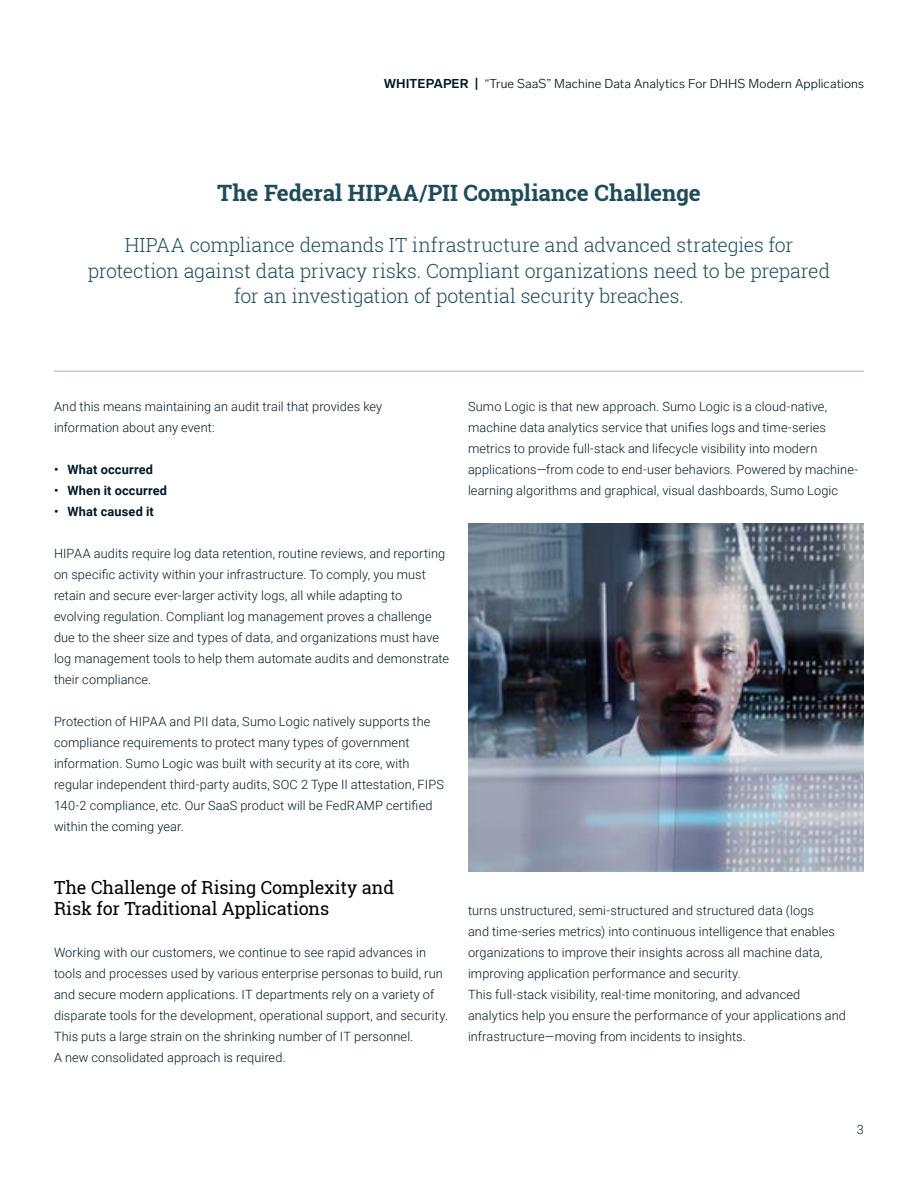
<style>
.page{position:relative;width:918px;height:1188px;background:#fff}
.page>*{position:absolute;margin:0;border:0;box-sizing:border-box;transform-origin:0 0}
.t1{font:700 22.5px "Roboto Slab";letter-spacing:-.005em;color:#1f4c5a}
.t2{font:300 19.5px/25.5px "Roboto Slab";letter-spacing:-.01em;color:#1f4c5a;text-align:center}
.t3{font:18px/21px "Roboto Slab";letter-spacing:-.01em;color:#000}
.t4{font:300 12.75px/21px "Roboto";letter-spacing:.01em;color:#001826}
.t5{font:300 12.75px "Lab Grotesque";letter-spacing:.01em;color:#001826}
.t6{font:700 12.75px "Roboto";letter-spacing:.015em;color:#001826}
.s1{font-weight:700}
.s2{font-weight:500}
</style>
<div class="page">
<hr style="left:54px;top:370px;width:810px;height:2px;background:#c2cbd3">
<img style="left:468px;top:524px;width:396px;height:348px">
<p class="t5" style="left:384px;top:76px;width:482px"><span class="s1">WHITEPAPER |</span> “True SaaS” Machine Data Analytics For DHHS Modern Applications</p>
<h1 class="t1" style="left:217px;top:177px;width:485px">The Federal HIPAA/PII Compliance Challenge</h1>
<h2 class="t2" style="left:88px;top:232px;width:744px">HIPAA compliance demands IT infrastructure and advanced strategies for protection against data privacy risks. Compliant organizations need to be prepared for an investigation of potential security breaches.</h2>
<p class="t4" style="left:54px;top:395px;width:330px">And this means maintaining an audit trail that provides key information about any event:</p>
<p class="t6" style="left:54px;top:461px;width:101px"><span class="s2">•</span> What occurred</p>
<p class="t6" style="left:54px;top:482px;width:115px"><span class="s2">•</span> When it occurred</p>
<p class="t6" style="left:54px;top:503px;width:101px"><span class="s2">•</span> What caused it</p>
<p class="t4" style="left:54px;top:542px;width:397px">HIPAA audits require log data retention, routine reviews, and reporting on specific activity within your infrastructure. To comply, you must retain and secure ever-larger activity logs, all while adapting to evolving regulation. Compliant log management proves a challenge due to the sheer size and types of data, and organizations must have log management tools to help them automate audits and demonstrate their compliance.</p>
<p class="t4" style="left:54px;top:710px;width:392px">Protection of HIPAA and PII data, Sumo Logic natively supports the compliance requirements to protect many types of government information. Sumo Logic was built with security at its core, with regular independent third-party audits, SOC 2 Type II attestation, FIPS 140-2 compliance, etc. Our SaaS product will be FedRAMP certified within the coming year.</p>
<h3 class="t3" style="left:54px;top:877px;width:342px">The Challenge of Rising Complexity and<br>Risk for Traditional Applications</h3>
<p class="t4" style="left:54px;top:941px;width:396px">Working with our customers, we continue to see rapid advances in tools and processes used by various enterprise personas to build, run and secure modern applications. IT departments rely on a variety of disparate tools for the development, operational support, and security.<br>This puts a large strain on the shrinking number of IT personnel.<br>A new consolidated approach is required.</p>
<p class="t4" style="left:468px;top:395px;width:392px">Sumo Logic is that new approach. Sumo Logic is a cloud-native, machine data analytics service that unifies logs and time-series metrics to provide full-stack and lifecycle visibility into modern applications—from code to end-user behaviors. Powered by machine&shy;learning algorithms and graphical, visual dashboards, Sumo Logic</p>
<p class="t4" style="left:468px;top:899px;width:380px">turns unstructured, semi-structured and structured data (logs<br>and time-series metrics) into continuous intelligence that enables organizations to improve their insights across all machine data, improving application performance and security.<br>This full-stack visibility, real-time monitoring, and advanced analytics help you ensure the performance of your applications and infrastructure—moving from incidents to insights.</p>
<p class="t4" style="left:857px;top:1118px;width:9px">3</p>
</div>
